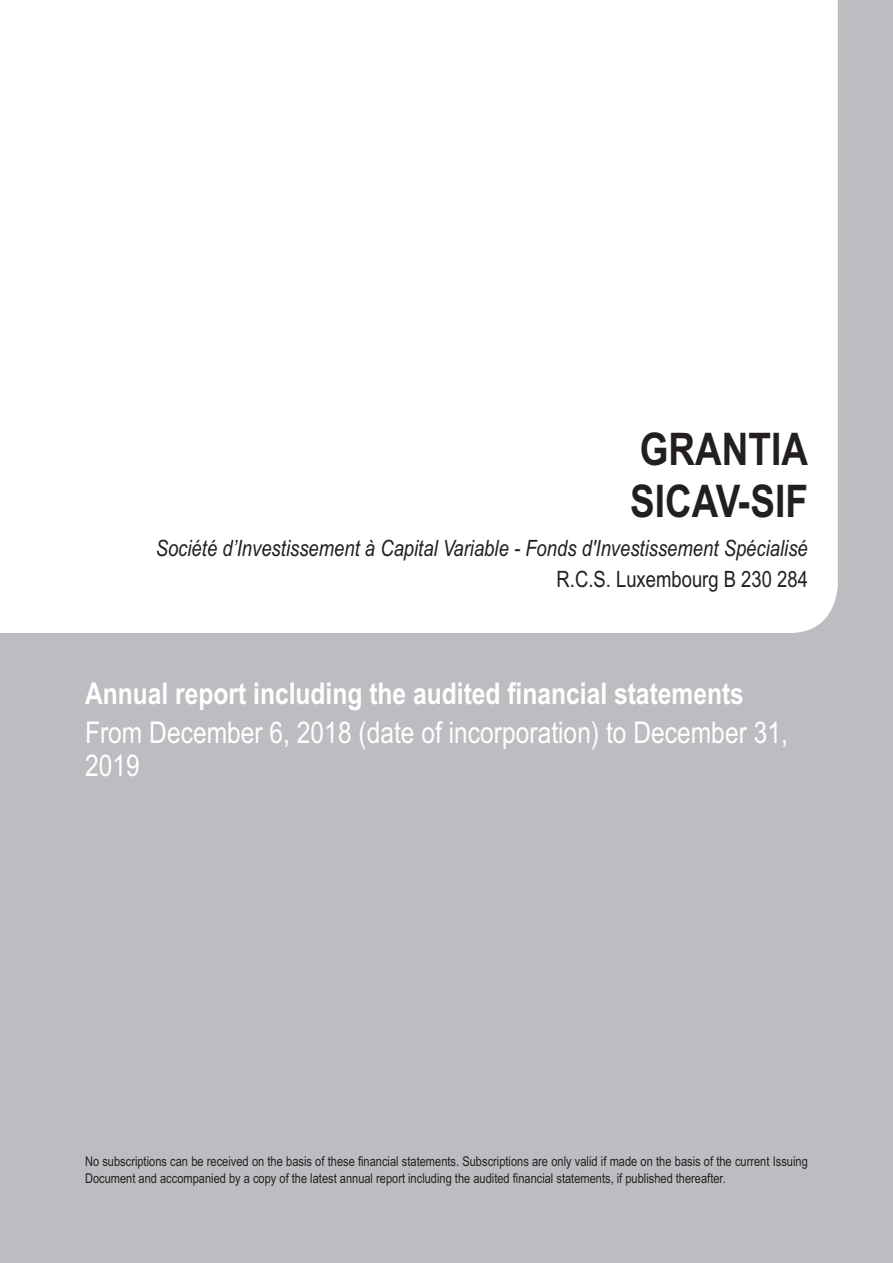
<style>
.page{position:relative;width:893px;height:1263px;background:#bcbdc0}
.page>*{position:absolute;margin:0;border:0;box-sizing:border-box;transform-origin:0 0}
.t1{font:700 45px/51.8px "Arial Narrow";color:#231f20}
.t2{font:30px/33px "Arial Narrow";color:#fff}
.t3{font:700 30px "Arial Narrow";color:#fff}
.t4{font:italic 22.5px "Arial Narrow";color:#231f20}
.t5{font:22.5px "Arial Narrow";color:#231f20}
.t6{font:13.5px/16.5px "Arial Narrow";color:#231f20}
</style>
<div class="page">
<div style="left:0;top:0;width:838px;height:633px;background:#fff"></div>
<h1 class="t1" style="left:630px;top:424px;width:179px">GRANTIA<br>SICAV-SIF</h1>
<h3 class="t4" style="left:156px;top:535px;width:654px">Société d’Investissement à Capital Variable - Fonds d'Investissement Spécialisé</h3>
<h3 class="t5" style="left:557px;top:566px;width:253px">R.C.S. Luxembourg B 230 284</h3>
<h2 class="t3" style="left:85px;top:676px;width:660px">Annual report including the audited financial statements</h2>
<h2 class="t2" style="left:85px;top:716px;width:704px">From December 6, 2018 (date of incorporation) to December 31,<br>2019</h2>
<p class="t6" style="left:85px;top:1153px;width:724px">No subscriptions can be received on the basis of these financial statements. Subscriptions are only valid if made on the basis of the current Issuing<br>Document and accompanied by a copy of the latest annual report including the audited financial statements, if published thereafter.</p>
</div>
